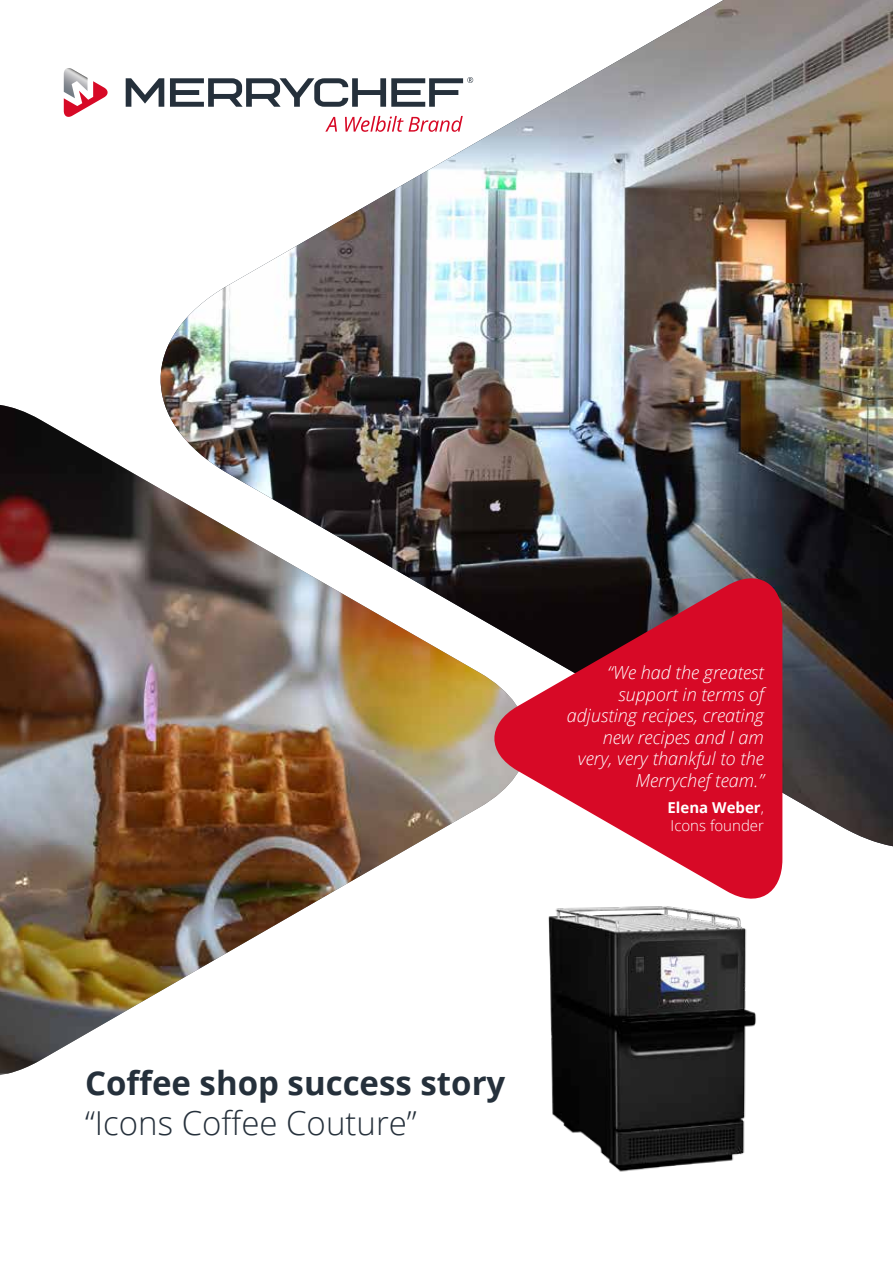
<style>
.page{position:relative;width:893px;height:1263px;background:#fff}
.page>*{position:absolute;margin:0;border:0;box-sizing:border-box;transform-origin:0 0}
.t1{font:700 33px "Open Sans";color:#25303b}
.t2{font:300 33px "Open Sans";color:#25303b}
.t3{font:italic 300 18px/21.6px "Open Sans";color:#fff;text-align:right}
.t4{font:300 15px/18px "Open Sans";color:#fff}
.s1{font-weight:700}
</style>
<div class="page">
<svg style="left:64px;top:68px;width:44px;height:49px"></svg>
<svg style="left:126px;top:78px;width:12px;height:29px"></svg>
<img style="left:0;top:405px;width:357px;height:668px">
<svg style="left:138px;top:846px;width:755px;height:32px"></svg>
<img style="left:138px;top:0;width:755px;height:846px">
<svg style="left:487px;top:568px;width:295px;height:310px;background:#b73548"></svg>
<img style="left:493px;top:861px;width:318px;height:311px">
<p class="t3" style="left:567px;top:661px;width:199px">“We had the greatest support in terms of adjusting recipes, creating new recipes and I am very, very thankful to the<br>Merrychef team.”</p>
<p class="t4" style="left:668px;top:799px;width:98px"><span class="s1">Elena Weber</span>,<br>Icons founder</p>
<h1 class="t1" style="left:85px;top:1060px;width:422px">Coffee shop success story</h1>
<h1 class="t2" style="left:85px;top:1100px;width:333px">“Icons Coffee Couture”</h1>
</div>
